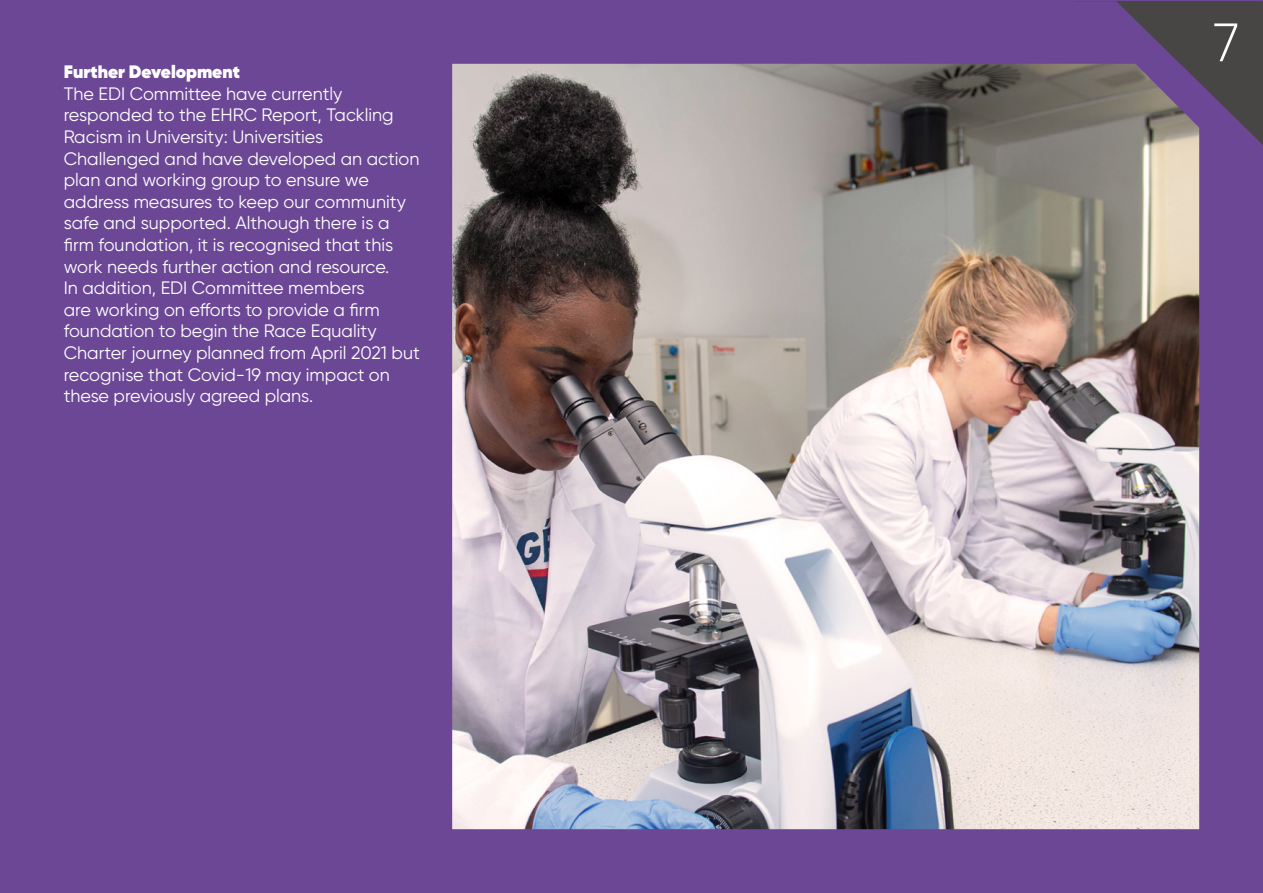
<style>
.page{position:relative;width:1263px;height:893px;background:#6c4796}
.page>*{position:absolute;margin:0;border:0;box-sizing:border-box;transform-origin:0 0}
.t1{font:300 54px "Gilroy";color:#fff}
.Body_Text_White{font:18px/21.6px "Gilroy";color:#fff}
.Body_Text_White-2{font:800 18px "Gilroy";color:#fff}
</style>
<div class="page">
<img style="left:452px;top:64px;width:747px;height:765px">
<svg style="left:1074px;top:1px;width:189px;height:144px"></svg>
<p class="Body_Text_White-2" style="left:64px;top:60px;width:178px">Further Development</p>
<p class="Body_Text_White" style="left:64px;top:83px;width:358px">The EDI Committee have currently responded to the EHRC Report, Tackling Racism in University: Universities Challenged and have developed an action plan and working group to ensure we address measures to keep our community safe and supported. Although there is a firm foundation, it is recognised that this work needs further action and resource.<br>In addition, EDI Committee members<br>are working on efforts to provide a firm foundation to begin the Race Equality Charter journey planned from April 2021 but recognise that Covid-19 may impact on these previously agreed plans.</p>
<p class="t1" style="left:1213px;top:9px;width:28px">7</p>
</div>
